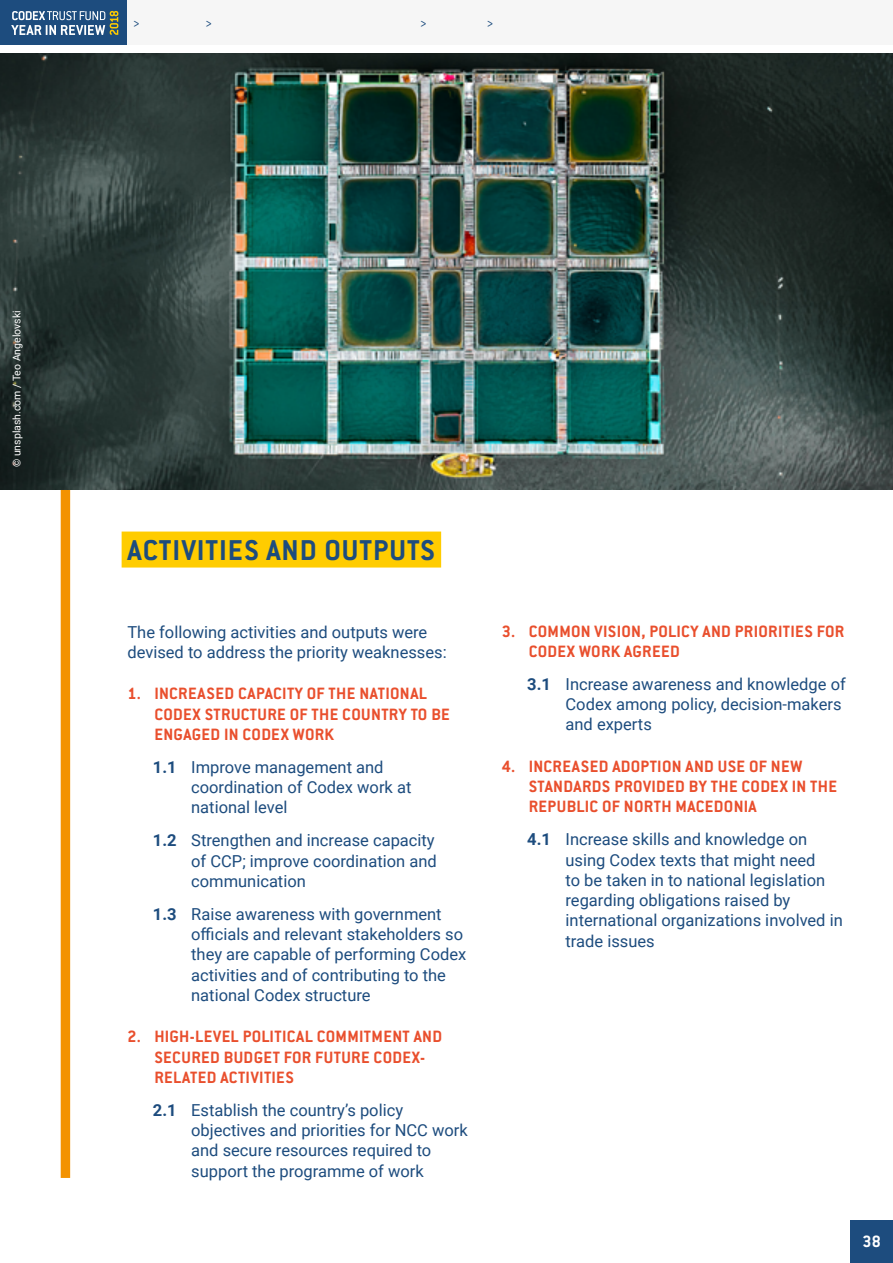
<style>
.page{position:relative;width:893px;height:1263px;background:#fff}
.page>*{position:absolute;margin:0;border:0;box-sizing:border-box;transform-origin:0 0}
.t1{font:700 31.5px "Conduit ITC Std";letter-spacing:.03em;color:#1d4c7e}
.t2{font:700 18px/20.2px "Conduit ITC Std";letter-spacing:.02em;color:#e94f2d}
.t3{font:700 18px "Conduit ITC Std";color:#fff}
.t4{font:16.5px/20.2px "Roboto";color:#1d4c7e}
.t5{font:500 13.5px "Conduit ITC Std";color:#1d4c7e}
.t6{font:10.5px "Roboto";color:#fff}
.s1{font-weight:700}
</style>
<div class="page">
<div style="left:0;top:0;width:128px;height:45px;background:#1d4c7e"></div>
<div style="left:128px;top:0;width:765px;height:45px;background:#f6f6f6"></div>
<svg style="left:11px;top:11px;width:107px;height:24px"></svg>
<div style="left:61px;top:128px;width:9px;height:1050px;background:#f39200"></div>
<div style="left:122px;top:531px;width:319px;height:36px;background:#fc0"></div>
<img style="left:0;top:53px;width:893px;height:437px">
<div style="left:850px;top:1220px;width:43px;height:43px;background:#1d4c7e"></div>
<p class="t5" style="left:133px;top:14px;width:8px">&gt;</p>
<p class="t5" style="left:205px;top:14px;width:8px">&gt;</p>
<p class="t5" style="left:420px;top:14px;width:8px">&gt;</p>
<p class="t5" style="left:486px;top:14px;width:8px">&gt;</p>
<p class="t6" style="left:10px;top:467px;width:158px;rotate:-90deg">© unsplash.com / Teo Angelovski</p>
<h1 class="t1" style="left:128px;top:531px;width:309px">ACTIVITIES AND OUTPUTS</h1>
<p class="t4" style="left:127px;top:621px;width:321px">The following activities and outputs were devised to address the priority weaknesses:</p>
<p class="t2" style="left:154px;top:683px;width:297px;text-indent:-27px">1. INCREASED CAPACITY OF THE NATIONAL<br>CODEX STRUCTURE OF THE COUNTRY TO BE<br>ENGAGED IN CODEX WORK</p>
<p class="t4" style="left:191px;top:756px;width:222px;text-indent:-38px"><span class="s1">1.1</span> Improve management and coordination of Codex work at national level</p>
<p class="t4" style="left:191px;top:830px;width:247px;text-indent:-38px"><span class="s1">1.2</span> Strengthen and increase capacity of CCP; improve coordination and communication</p>
<p class="t4" style="left:191px;top:903px;width:277px;text-indent:-38px"><span class="s1">1.3</span> Raise awareness with government officials and relevant stakeholders so they are capable of performing Codex activities and of contributing to the national Codex structure</p>
<p class="t2" style="left:154px;top:1026px;width:289px;text-indent:-27px">2. HIGH-LEVEL POLITICAL COMMITMENT AND<br>SECURED BUDGET FOR FUTURE CODEX-<br>RELATED ACTIVITIES</p>
<p class="t4" style="left:191px;top:1099px;width:278px;text-indent:-38px"><span class="s1">2.1</span> Establish the country’s policy objectives and priorities for NCC work and secure resources required to support the programme of work</p>
<p class="t2" style="left:529px;top:620px;width:317px;text-indent:-27px">3. COMMON VISION, POLICY AND PRIORITIES FOR<br>CODEX WORK AGREED</p>
<p class="t4" style="left:566px;top:673px;width:282px;text-indent:-38px"><span class="s1">3.1</span> Increase awareness and knowledge of<br>Codex among policy, decision-makers and experts</p>
<p class="t2" style="left:529px;top:756px;width:310px;text-indent:-27px">4. INCREASED ADOPTION AND USE OF NEW<br>STANDARDS PROVIDED BY THE CODEX IN THE<br>REPUBLIC OF NORTH MACEDONIA</p>
<p class="t4" style="left:566px;top:829px;width:279px;text-indent:-38px"><span class="s1">4.1</span> Increase skills and knowledge on using Codex texts that might need<br>to be taken in to national legislation regarding obligations raised by international organizations involved in trade issues</p>
<p class="t3" style="left:863px;top:1231px;width:20px">38</p>
</div>
